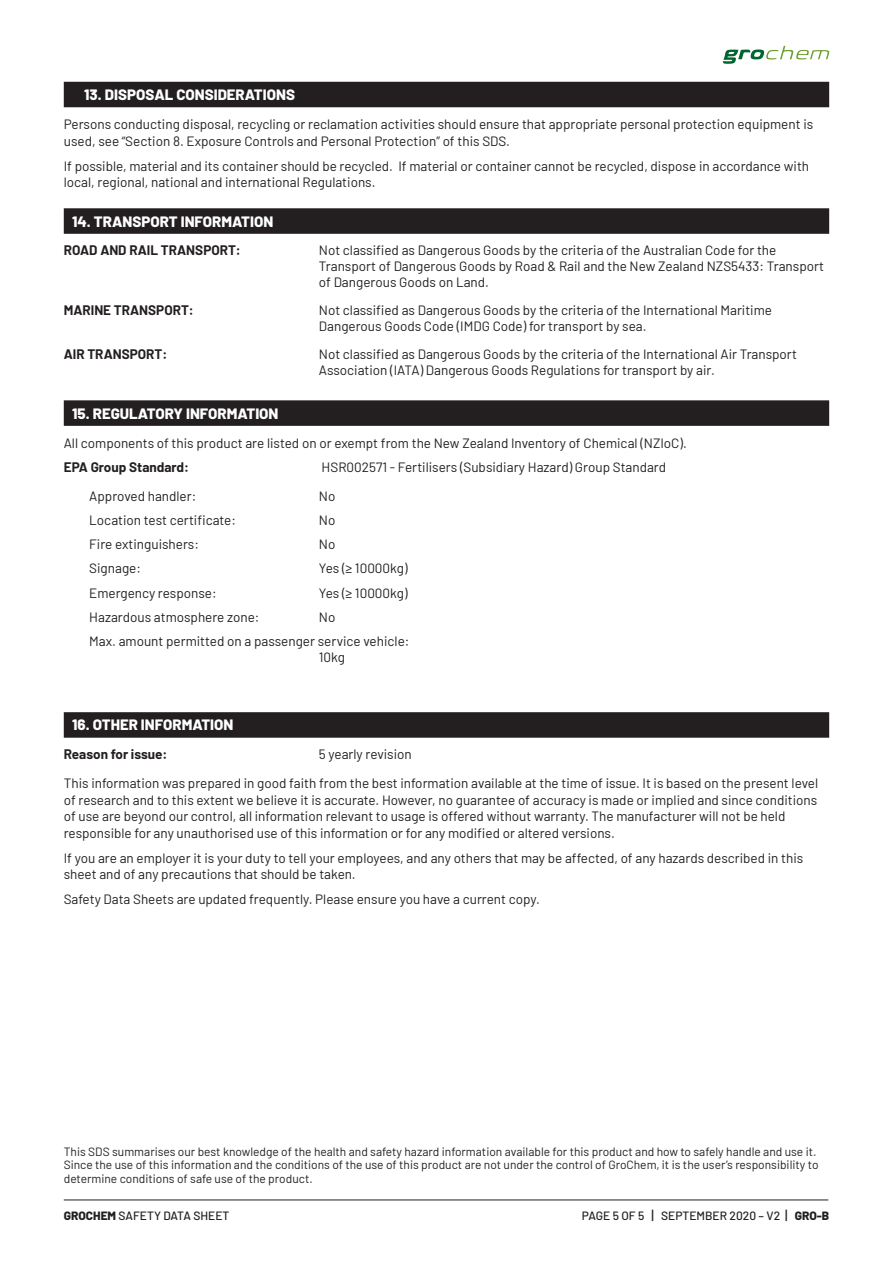
<style>
.page{position:relative;width:893px;height:1263px;background:#fff}
.page>*{position:absolute;margin:0;border:0;box-sizing:border-box;transform-origin:0 0}
.t1{font:800 15px "Barlow";color:#fff}
.t2{font:13.5px/16.5px "Barlow";color:#231f20}
.t3{font:700 13.5px "Barlow";color:#231f20}
.t4{font:12px/13.5px "Barlow";color:#231f20}
.t5{font:500 12px "Barlow";color:#231f20}
.s1{font-weight:800}
.s2{font-size:13.5px}
</style>
<div class="page">
<hr style="left:64px;top:1199px;width:764px;height:1px;background:#231f20">
<svg style="left:723px;top:46px;width:106px;height:18px"></svg>
<div style="left:64px;top:82px;width:765px;height:25px;background:#231f20"></div>
<div style="left:64px;top:208px;width:765px;height:26px;background:#231f20"></div>
<div style="left:64px;top:400px;width:765px;height:26px;background:#231f20"></div>
<div style="left:64px;top:712px;width:765px;height:26px;background:#231f20"></div>
<p class="t1" style="left:84px;top:83px;width:212px">13. DISPOSAL CONSIDERATIONS</p>
<p class="t2" style="left:64px;top:115px;width:751px">Persons conducting disposal, recycling or reclamation activities should ensure that appropriate personal protection equipment is used, see “Section 8. Exposure Controls and Personal Protection” of this SDS.</p>
<p class="t2" style="left:64px;top:157px;width:747px">If possible, material and its container should be recycled. If material or container cannot be recycled, dispose in accordance with local, regional, national and international Regulations.</p>
<p class="t1" style="left:72px;top:210px;width:203px">14. TRANSPORT INFORMATION</p>
<p class="t3" style="left:64px;top:240px;width:179px">ROAD AND RAIL TRANSPORT:</p>
<p class="t2" style="left:319px;top:241px;width:507px;line-height:15.8px">Not classified as Dangerous Goods by the criteria of the Australian Code for the<br>Transport of Dangerous Goods by Road &amp; Rail and the New Zealand NZS5433: Transport of Dangerous Goods on Land.</p>
<p class="t3" style="left:64px;top:300px;width:132px">MARINE TRANSPORT:</p>
<p class="t2" style="left:319px;top:301px;width:455px;line-height:15.8px">Not classified as Dangerous Goods by the criteria of the International Maritime<br>Dangerous Goods Code (IMDG Code) for transport by sea.</p>
<p class="t3" style="left:64px;top:345px;width:105px">AIR TRANSPORT:</p>
<p class="t2" style="left:319px;top:346px;width:480px;line-height:15.8px">Not classified as Dangerous Goods by the criteria of the International Air Transport<br>Association (IATA) Dangerous Goods Regulations for transport by air.</p>
<p class="t1" style="left:72px;top:402px;width:208px">15. REGULATORY INFORMATION</p>
<p class="t2" style="left:64px;top:434px;width:624px">All components of this product are listed on or exempt from the New Zealand Inventory of Chemical (NZIoC).</p>
<p class="t3" style="left:64px;top:457px;width:127px">EPA Group Standard:</p>
<p class="t2" style="left:322px;top:458px;width:346px">HSR002571 - Fertilisers (Subsidiary Hazard) Group Standard</p>
<p class="t2" style="left:89px;top:486px;width:108px">Approved handler:</p>
<p class="t2" style="left:319px;top:486px;width:18px">No</p>
<p class="t2" style="left:89px;top:511px;width:148px">Location test certificate:</p>
<p class="t2" style="left:319px;top:511px;width:18px">No</p>
<p class="t2" style="left:89px;top:535px;width:111px">Fire extinguishers:</p>
<p class="t2" style="left:319px;top:535px;width:18px">No</p>
<p class="t2" style="left:89px;top:559px;width:53px">Signage:</p>
<p class="t2" style="left:319px;top:559px;width:90px">Yes (≥ 10000kg)</p>
<p class="t2" style="left:89px;top:583px;width:129px">Emergency response:</p>
<p class="t2" style="left:319px;top:583px;width:90px">Yes (≥ 10000kg)</p>
<p class="t2" style="left:89px;top:608px;width:172px">Hazardous atmosphere zone:</p>
<p class="t2" style="left:89px;top:604px;width:322px;line-height:24.3px;text-indent:230px">No<br>Max. amount permitted on a passenger service vehicle:</p>
<p class="t2" style="left:319px;top:648px;width:28px">10kg</p>
<p class="t1" style="left:72px;top:714px;width:163px">16. OTHER INFORMATION</p>
<p class="t3" style="left:64px;top:744px;width:105px">Reason for issue:</p>
<p class="t2" style="left:64px;top:738px;width:756px;line-height:29.2px;text-indent:255px">5 yearly revision<br>This information was prepared in good faith from the best information available at the time of issue. It is based on the present level</p>
<p class="t2" style="left:64px;top:790px;width:755px">of research and to this extent we believe it is accurate. However, no guarantee of accuracy is made or implied and since conditions of use are beyond our control, all information relevant to usage is offered without warranty. The manufacturer will not be held responsible for any unauthorised use of this information or for any modified or altered versions.</p>
<p class="t2" style="left:64px;top:848px;width:741px">If you are an employer it is your duty to tell your employees, and any others that may be affected, of any hazards described in this sheet and of any precautions that should be taken.</p>
<p class="t2" style="left:64px;top:890px;width:478px">Safety Data Sheets are updated frequently. Please ensure you have a current copy.</p>
<p class="t4" style="left:64px;top:1144px;width:756px">This SDS summarises our best knowledge of the health and safety hazard information available for this product and how to safely handle and use it.<br>Since the use of this information and the conditions of the use of this product are not under the control of GroChem, it is the user’s responsibility to determine conditions of safe use of the product.</p>
<p class="t5" style="left:64px;top:1207px;width:167px"><span class="s1">GROCHEM</span> SAFETY DATA SHEET</p>
<p class="t5" style="left:582px;top:1207px;width:249px">PAGE 5 OF 5 <span class="s2">|</span> SEPTEMBER 2020 – V2 <span class="s2">|</span> <span class="s1">GRO-B</span></p>
</div>
